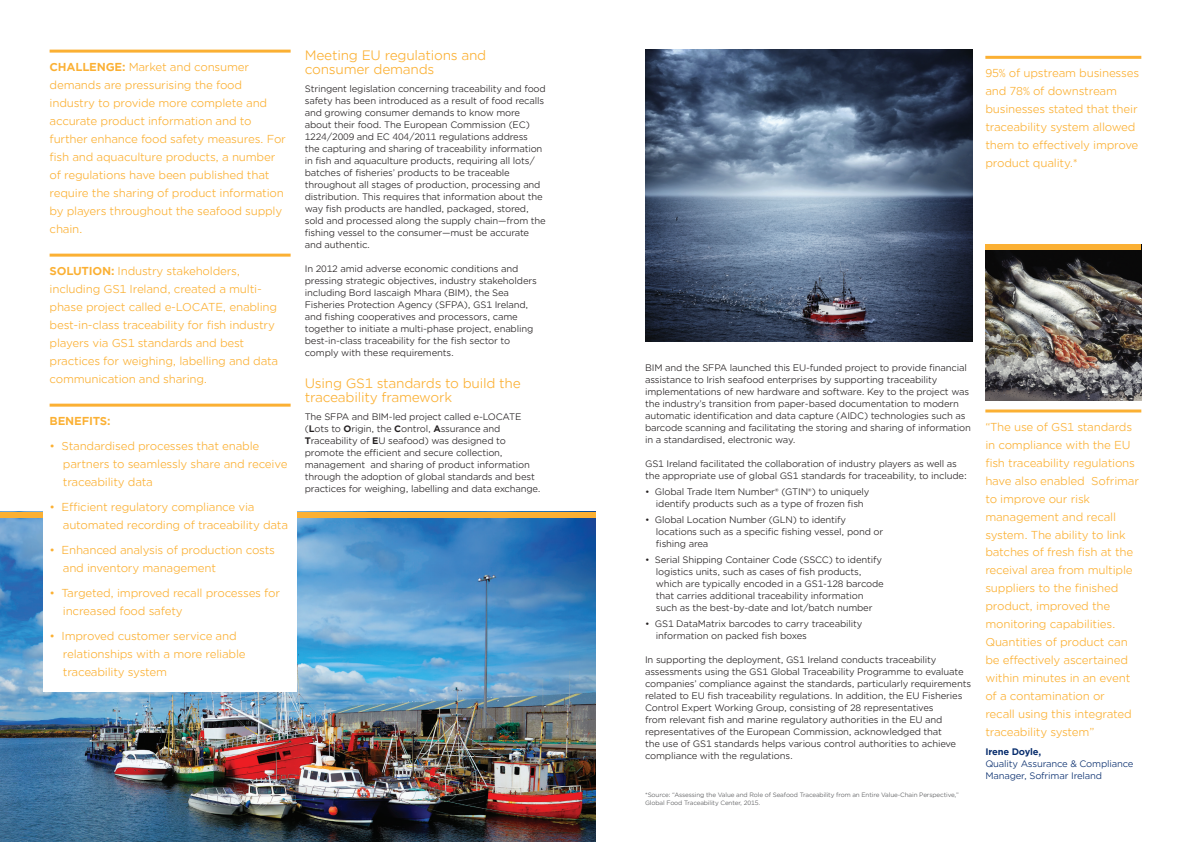
<style>
.page{position:relative;width:1191px;height:842px;background:#fff}
.page>*{position:absolute;margin:0;border:0;box-sizing:border-box;transform-origin:0 0}
.t1{font:13px/14px "Gotham Office";letter-spacing:-.02em;color:#fbb033}
.t2{font:11px/18px "Gotham Office";letter-spacing:-.02em;color:#fbb033}
.t3{font:700 11px "Gotham Office";letter-spacing:-.02em;color:#fbb033}
.t4{font:9px/12px "Gotham Office";letter-spacing:-.02em;color:#231f20}
.t5{font:9px/12px "Gotham Office";letter-spacing:-.02em;color:#052b6c}
.t6{font:700 9px "Gotham Office";letter-spacing:-.02em;color:#052b6c}
.t7{font:6px/8px "Gotham Office";letter-spacing:-.02em;color:#57585a}
.s1{font-weight:700}
</style>
<div class="page">
<img style="left:0;top:517px;width:595px;height:325px">
<img style="left:645px;top:50px;width:327px;height:292px">
<div style="left:0;top:512px;width:595px;height:5px;background:#fbb033"></div>
<img style="left:985px;top:250px;width:156px;height:150px">
<div style="left:985px;top:244px;width:156px;height:6px;background:#fbb033"></div>
<div style="left:43px;top:496px;width:254px;height:196px;background:#fff"></div>
<hr style="left:50px;top:50px;width:241px;height:3px;background:#fbb033">
<hr style="left:50px;top:254px;width:241px;height:3px;background:#fbb033">
<hr style="left:50px;top:404px;width:241px;height:3px;background:#fbb033">
<hr style="left:985px;top:56px;width:156px;height:3px;background:#fbb033">
<hr style="left:985px;top:409px;width:156px;height:3px;background:#fbb033">
<p class="t2" style="left:50px;top:57px;width:238px"><span class="s1">CHALLENGE:</span> Market and consumer demands are pressurising the food industry to provide more complete and accurate product information and to further enhance food safety measures. For fish and aquaculture products, a number of regulations have been published that require the sharing of product information by players throughout the seafood supply chain.</p>
<p class="t2" style="left:50px;top:261px;width:230px"><span class="s1">SOLUTION:</span> Industry stakeholders, including GS1 Ireland, created a multi&shy;phase project called e-LOCATE, enabling best-in-class traceability for fish industry players via GS1 standards and best practices for weighing, labelling and data communication and sharing.</p>
<p class="t3" style="left:50px;top:413px;width:62px">BENEFITS:</p>
<p class="t2" style="left:63px;top:436px;width:226px;text-indent:-13px">• Standardised processes that enable partners to seamlessly share and receive traceability data</p>
<p class="t2" style="left:63px;top:497px;width:227px;text-indent:-13px">• Efficient regulatory compliance via automated recording of traceability data</p>
<p class="t2" style="left:63px;top:540px;width:214px;text-indent:-13px">• Enhanced analysis of production costs and inventory management</p>
<p class="t2" style="left:63px;top:583px;width:219px;text-indent:-13px">• Targeted, improved recall processes for increased food safety</p>
<p class="t2" style="left:63px;top:626px;width:184px;text-indent:-13px">• Improved customer service and relationships with a more reliable traceability system</p>
<h1 class="t1" style="left:305px;top:48px;width:183px">Meeting EU regulations and consumer demands</h1>
<p class="t4" style="left:305px;top:82px;width:242px">Stringent legislation concerning traceability and food safety has been introduced as a result of food recalls and growing consumer demands to know more about their food. The European Commission (EC)<br>1224/2009 and EC 404/2011 regulations address<br>the capturing and sharing of traceability information in fish and aquaculture products, requiring all lots/ batches of fisheries’ products to be traceable throughout all stages of production, processing and distribution. This requires that information about the way fish products are handled, packaged, stored, sold and processed along the supply chain—from the fishing vessel to the consumer—must be accurate and authentic.</p>
<p class="t4" style="left:305px;top:262px;width:233px">In 2012 amid adverse economic conditions and pressing strategic objectives, industry stakeholders including Bord Iascaigh Mhara (BIM), the Sea Fisheries Protection Agency (SFPA), GS1 Ireland, and fishing cooperatives and processors, came together to initiate a multi-phase project, enabling best-in-class traceability for the fish sector to comply with these requirements.</p>
<h1 class="t1" style="left:305px;top:376px;width:217px">Using GS1 standards to build the traceability framework</h1>
<p class="t4" style="left:305px;top:410px;width:237px">The SFPA and BIM-led project called e-LOCATE (<span class="s1">L</span>ots to <span class="s1">O</span>rigin, the <span class="s1">C</span>ontrol, <span class="s1">A</span>ssurance and <span class="s1">T</span>raceability of <span class="s1">E</span>U seafood) was designed to promote the efficient and secure collection, management and sharing of product information through the adoption of global standards and best practices for weighing, labelling and data exchange.</p>
<p class="t2" style="left:985px;top:64px;width:155px">95% of upstream businesses and 78% of downstream businesses stated that their traceability system allowed them to effectively improve product quality.*</p>
<p class="t4" style="left:645px;top:362px;width:327px">BIM and the SFPA launched this EU-funded project to provide financial assistance to Irish seafood enterprises by supporting traceability implementations of new hardware and software. Key to the project was the industry’s transition from paper-based documentation to modern automatic identification and data capture (AIDC) technologies such as barcode scanning and facilitating the storing and sharing of information in a standardised, electronic way.</p>
<p class="t4" style="left:645px;top:458px;width:323px">GS1 Ireland facilitated the collaboration of industry players as well as the appropriate use of global GS1 standards for traceability, to include:</p>
<p class="t4" style="left:645px;top:486px;width:226px;text-align:center">• Global Trade Item Number® (GTIN®) to uniquely identify products such as a type of frozen fish</p>
<p class="t4" style="left:656px;top:514px;width:229px;text-indent:-11px">• Global Location Number (GLN) to identify locations such as a specific fishing vessel, pond or fishing area</p>
<p class="t4" style="left:656px;top:554px;width:229px;text-indent:-11px">• Serial Shipping Container Code (SSCC) to identify logistics units, such as cases of fish products, which are typically encoded in a GS1-128 barcode that carries additional traceability information such as the best-by-date and lot/batch number</p>
<p class="t4" style="left:656px;top:618px;width:208px;text-indent:-11px">• GS1 DataMatrix barcodes to carry traceability information on packed fish boxes</p>
<p class="t4" style="left:645px;top:654px;width:327px">In supporting the deployment, GS1 Ireland conducts traceability assessments using the GS1 Global Traceability Programme to evaluate companies’ compliance against the standards, particularly requirements related to EU fish traceability regulations. In addition, the EU Fisheries Control Expert Working Group, consisting of 28 representatives<br>from relevant fish and marine regulatory authorities in the EU and representatives of the European Commission, acknowledged that<br>the use of GS1 standards helps various control authorities to achieve compliance with the regulations.</p>
<p class="t7" style="left:645px;top:791px;width:315px">*Source: “Assessing the Value and Role of Seafood Traceability from an Entire Value-Chain Perspective,”<br>Global Food Traceability Center, 2015.</p>
<p class="t2" style="left:985px;top:417px;width:155px">“The use of GS1 standards in compliance with the EU fish traceability regulations have also enabled Sofrimar to improve our risk management and recall system. The ability to link batches of fresh fish at the receival area from multiple suppliers to the finished product, improved the monitoring capabilities.<br>Quantities of product can be effectively ascertained within minutes in an event of a contamination or<br>recall using this integrated traceability system”</p>
<p class="t6" style="left:985px;top:745px;width:57px">Irene Doyle,</p>
<p class="t5" style="left:985px;top:757px;width:150px">Quality Assurance &amp; Compliance<br>Manager, Sofrimar Ireland</p>
</div>
